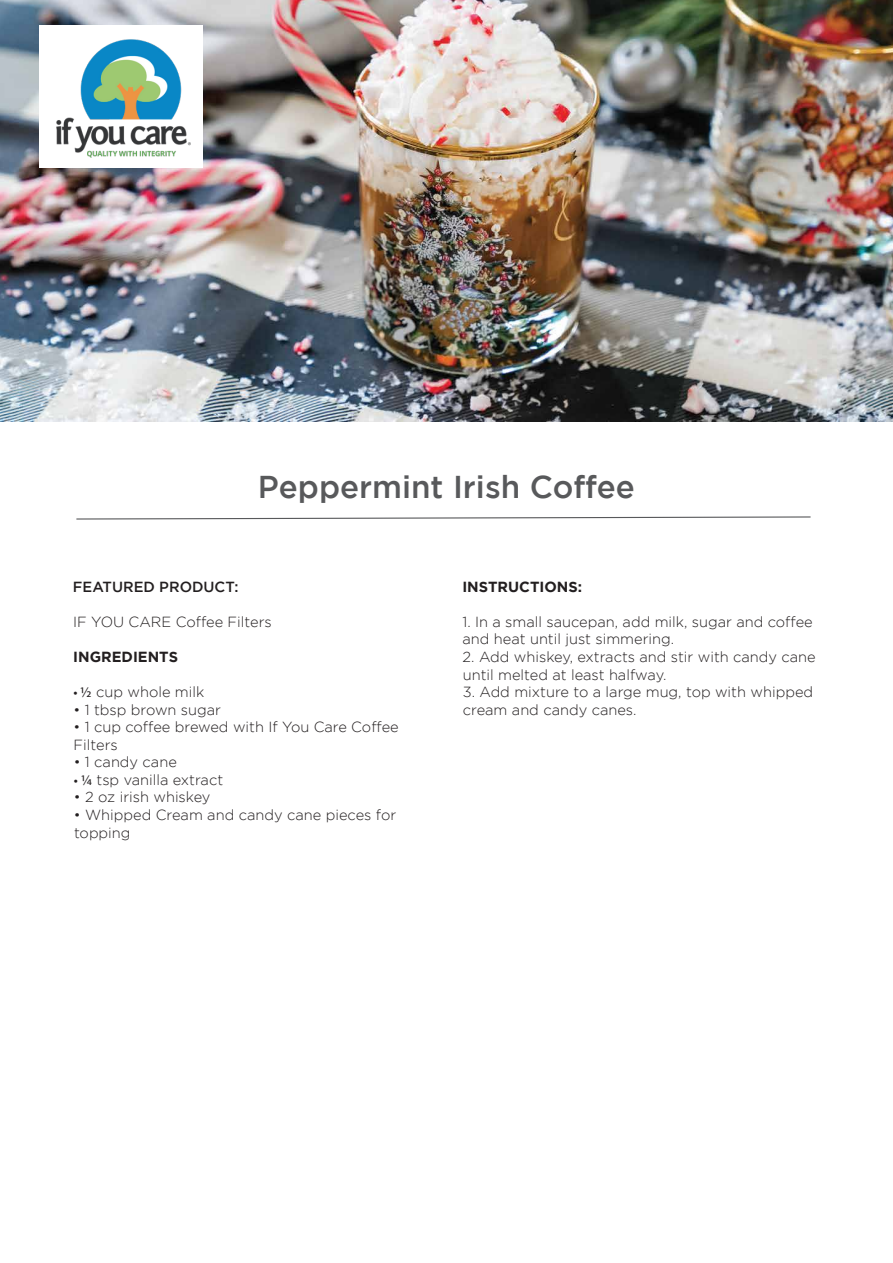
<style>
.page{position:relative;width:893px;height:1263px;background:#fff}
.page>*{position:absolute;margin:0;border:0;box-sizing:border-box;transform-origin:0 0}
.t1{font:500 31.5px "Gotham";color:#58595b}
.t2{font:300 14.7px/17.5px "Gotham";color:#231f20}
.t3{font:700 14.7px "Gotham";color:#231f20}
.t4{font:500 14.7px "Gotham";color:#231f20}
.s1{font-family:"Myriad Pro";font-weight:400}
</style>
<div class="page">
<img style="left:0;top:0;width:893px;height:421px">
<div style="left:39px;top:26px;width:164px;height:142px;background:#fff"></div>
<svg style="left:76px;top:516px;width:735px;height:4px"></svg>
<img style="left:56px;top:39px;width:135px;height:119px">
<h1 class="t1" style="left:258px;top:469px;width:378px">Peppermint Irish Coffee</h1>
<p class="t4" style="left:73px;top:578px;width:167px">FEATURED PRODUCT:</p>
<p class="t2" style="left:73px;top:613px;width:200px">IF YOU CARE Coffee Filters</p>
<p class="t3" style="left:73px;top:648px;width:106px">INGREDIENTS</p>
<p class="t2" style="left:73px;top:683px;width:132px"><span class="s1">• ½</span> cup whole milk</p>
<p class="t2" style="left:73px;top:700px;width:149px">• 1 tbsp brown sugar</p>
<p class="t2" style="left:74px;top:718px;width:327px">• 1 cup coffee brewed with If You Care Coffee<br>Filters</p>
<p class="t2" style="left:74px;top:753px;width:105px">• 1 candy cane</p>
<p class="t2" style="left:74px;top:771px;width:151px"><span class="s1">• ¼</span> tsp vanilla extract</p>
<p class="t2" style="left:74px;top:788px;width:138px">• 2 oz irish whiskey</p>
<p class="t2" style="left:74px;top:806px;width:324px">• Whipped Cream and candy cane pieces for topping</p>
<p class="t3" style="left:462px;top:578px;width:121px">INSTRUCTIONS:</p>
<p class="t2" style="left:462px;top:613px;width:352px">1. In a small saucepan, add milk, sugar and coffee and heat until just simmering.</p>
<p class="t2" style="left:463px;top:648px;width:355px">2. Add whiskey, extracts and stir with candy cane until melted at least halfway.</p>
<p class="t2" style="left:463px;top:683px;width:352px">3. Add mixture to a large mug, top with whipped cream and candy canes.</p>
</div>
